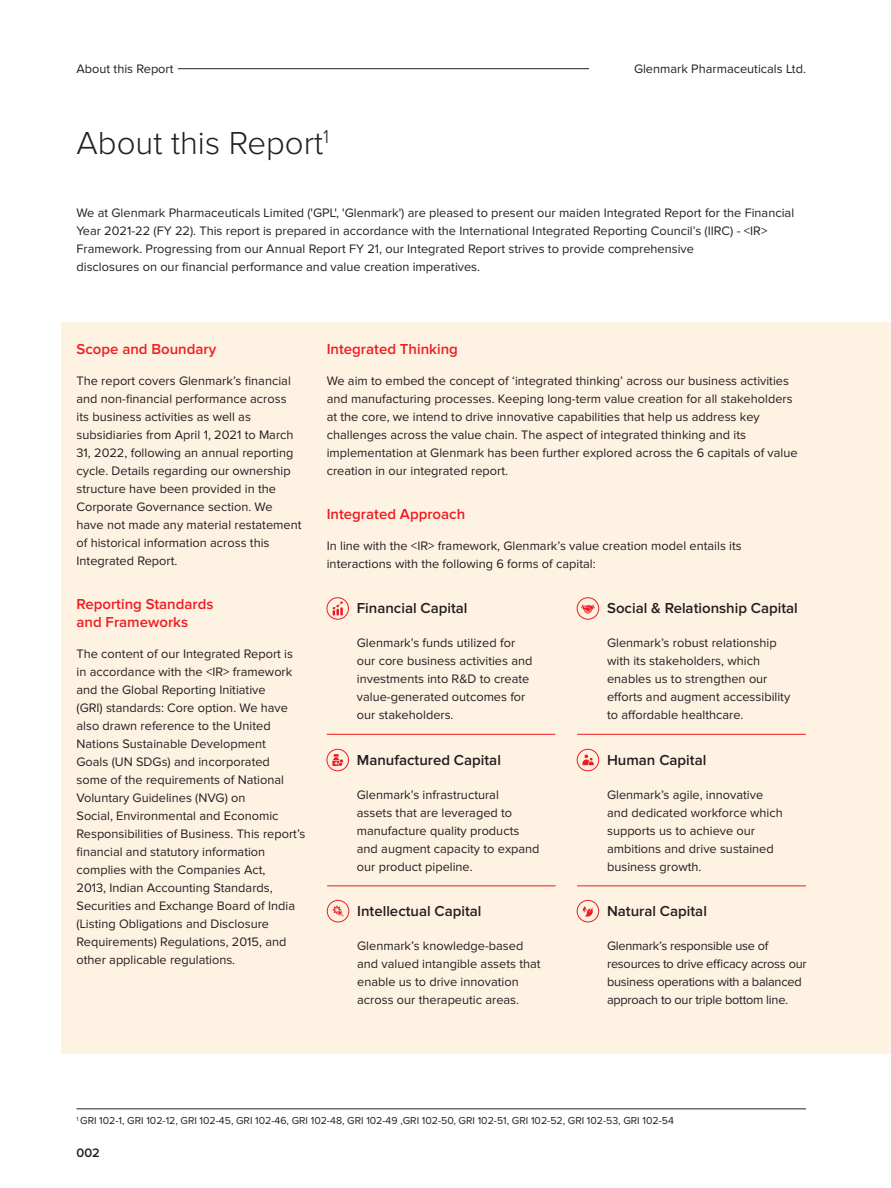
<style>
.page{position:relative;width:891px;height:1188px;background:#fff}
.page>*{position:absolute;margin:0;border:0;box-sizing:border-box;transform-origin:0 0}
.t1{font:300 33px "Proxima Nova";color:#231f20}
.t2{font:600 15px "Proxima Nova";color:#231f20}
.t3{font:600 15px/18px "Proxima Nova";color:#ee1d23}
.t4{font:12.75px/18px "Proxima Nova";color:#231f20}
.t5{font:12.75px/18px "Proxima Nova";letter-spacing:-.02em;color:#231f20}
.t6{font:600 12.75px "Proxima Nova";color:#231f20}
.t7{font:10.5px "Proxima Nova";color:#231f20}
</style>
<div class="page">
<div style="left:62px;top:322px;width:829px;height:732px;background:#fef2e3"></div>
<hr style="left:77px;top:1109px;width:729px;height:1px;background:#231f20">
<div style="left:327px;top:598px;width:22px;height:21px;border:1px solid #ee1d23;border-radius:50%"></div>
<svg style="left:333px;top:601px;width:10px;height:15px"></svg>
<div style="left:327px;top:749px;width:22px;height:22px;border:1px solid #ee1d23;border-radius:50%"></div>
<svg style="left:332px;top:754px;width:11px;height:12px"></svg>
<hr style="left:327px;top:886px;width:229px;height:1px;background:#ee1d23">
<hr style="left:327px;top:734px;width:228px;height:1px;background:#ee1d23">
<hr style="left:577px;top:734px;width:229px;height:1px;background:#ee1d23">
<hr style="left:577px;top:886px;width:229px;height:1px;background:#ee1d23">
<div style="left:327px;top:900px;width:22px;height:22px;border:1px solid #ee1d23;border-radius:50%"></div>
<svg style="left:333px;top:906px;width:11px;height:11px"></svg>
<div style="left:577px;top:598px;width:22px;height:21px;border:1px solid #ee1d23;border-radius:50%"></div>
<svg style="left:581px;top:605px;width:14px;height:9px"></svg>
<div style="left:577px;top:749px;width:22px;height:22px;border:1px solid #ee1d23;border-radius:50%"></div>
<svg style="left:582px;top:755px;width:12px;height:10px"></svg>
<div style="left:577px;top:900px;width:22px;height:22px;border:1px solid #ee1d23;border-radius:50%"></div>
<svg style="left:583px;top:906px;width:10px;height:11px"></svg>
<hr style="left:178px;top:68px;width:411px;height:1px;background:#231f20">
<p class="t4" style="left:77px;top:60px;width:99px">About this Report</p>
<p class="t4" style="left:634px;top:60px;width:173px">Glenmark Pharmaceuticals Ltd.</p>
<h1 class="t1" style="left:77px;top:118px;width:254px">About this Report<sup>1</sup></h1>
<p class="t4" style="left:77px;top:204px;width:719px">We at Glenmark Pharmaceuticals Limited ('GPL', 'Glenmark') are pleased to present our maiden Integrated Report for the Financial Year 2021-22 (FY 22). This report is prepared in accordance with the International Integrated Reporting Council’s (IIRC) - &lt;IR&gt; Framework. Progressing from our Annual Report FY 21, our Integrated Report strives to provide comprehensive<br>disclosures on our financial performance and value creation imperatives.</p>
<p class="t3" style="left:77px;top:341px;width:141px">Scope and Boundary</p>
<p class="t4" style="left:77px;top:373px;width:226px">The report covers Glenmark’s financial and non-financial performance across its business activities as well as subsidiaries from April 1, 2021 to March 31, 2022, following an annual reporting cycle. Details regarding our ownership structure have been provided in the Corporate Governance section. We have not made any material restatement of historical information across this Integrated Report.</p>
<p class="t3" style="left:77px;top:595px;width:139px">Reporting Standards and Frameworks</p>
<p class="t4" style="left:77px;top:645px;width:230px">The content of our Integrated Report is in accordance with the &lt;IR&gt; framework and the Global Reporting Initiative<br>(GRI) standards: Core option. We have also drawn reference to the United Nations Sustainable Development<br>Goals (UN SDGs) and incorporated<br>some of the requirements of National Voluntary Guidelines (NVG) on<br>Social, Environmental and Economic Responsibilities of Business. This report’s financial and statutory information complies with the Companies Act,<br>2013, Indian Accounting Standards, Securities and Exchange Board of India (Listing Obligations and Disclosure Requirements) Regulations, 2015, and other applicable regulations.</p>
<p class="t3" style="left:327px;top:341px;width:133px">Integrated Thinking</p>
<p class="t4" style="left:327px;top:373px;width:472px">We aim to embed the concept of ‘integrated thinking’ across our business activities and manufacturing processes. Keeping long-term value creation for all stakeholders at the core, we intend to drive innovative capabilities that help us address key challenges across the value chain. The aspect of integrated thinking and its implementation at Glenmark has been further explored across the 6 capitals of value creation in our integrated report.</p>
<p class="t3" style="left:327px;top:505px;width:140px">Integrated Approach</p>
<p class="t4" style="left:327px;top:537px;width:417px">In line with the &lt;IR&gt; framework, Glenmark’s value creation model entails its interactions with the following 6 forms of capital:</p>
<p class="t2" style="left:357px;top:600px;width:112px">Financial Capital</p>
<p class="t2" style="left:607px;top:600px;width:192px">Social &amp; Relationship Capital</p>
<p class="t4" style="left:607px;top:634px;width:185px">Glenmark’s robust relationship with its stakeholders, which enables us to strengthen our efforts and augment accessibility to affordable healthcare.</p>
<p class="t2" style="left:607px;top:751px;width:101px">Human Capital</p>
<p class="t4" style="left:607px;top:786px;width:177px">Glenmark’s agile, innovative and dedicated workforce which supports us to achieve our ambitions and drive sustained business growth.</p>
<p class="t2" style="left:607px;top:902px;width:101px">Natural Capital</p>
<p class="t5" style="left:607px;top:937px;width:201px">Glenmark’s responsible use of resources to drive efficacy across our business operations with a balanced approach to our triple bottom line.</p>
<p class="t4" style="left:357px;top:634px;width:177px">Glenmark’s funds utilized for our core business activities and investments into R&amp;D to create value-generated outcomes for our stakeholders.</p>
<p class="t2" style="left:357px;top:751px;width:146px">Manufactured Capital</p>
<p class="t4" style="left:357px;top:786px;width:184px">Glenmark’s infrastructural<br>assets that are leveraged to manufacture quality products and augment capacity to expand our product pipeline.</p>
<p class="t2" style="left:357px;top:902px;width:126px">Intellectual Capital</p>
<p class="t4" style="left:357px;top:937px;width:185px">Glenmark’s knowledge-based and valued intangible assets that enable us to drive innovation across our therapeutic areas.</p>
<p class="t7" style="left:77px;top:1116px;width:599px"><sup>1</sup> GRI 102-1, GRI 102-12, GRI 102-45, GRI 102-46, GRI 102-48, GRI 102-49 ,GRI 102-50, GRI 102-51, GRI 102-52, GRI 102-53, GRI 102-54</p>
<p class="t6" style="left:77px;top:1146px;width:25px">002</p>
</div>
